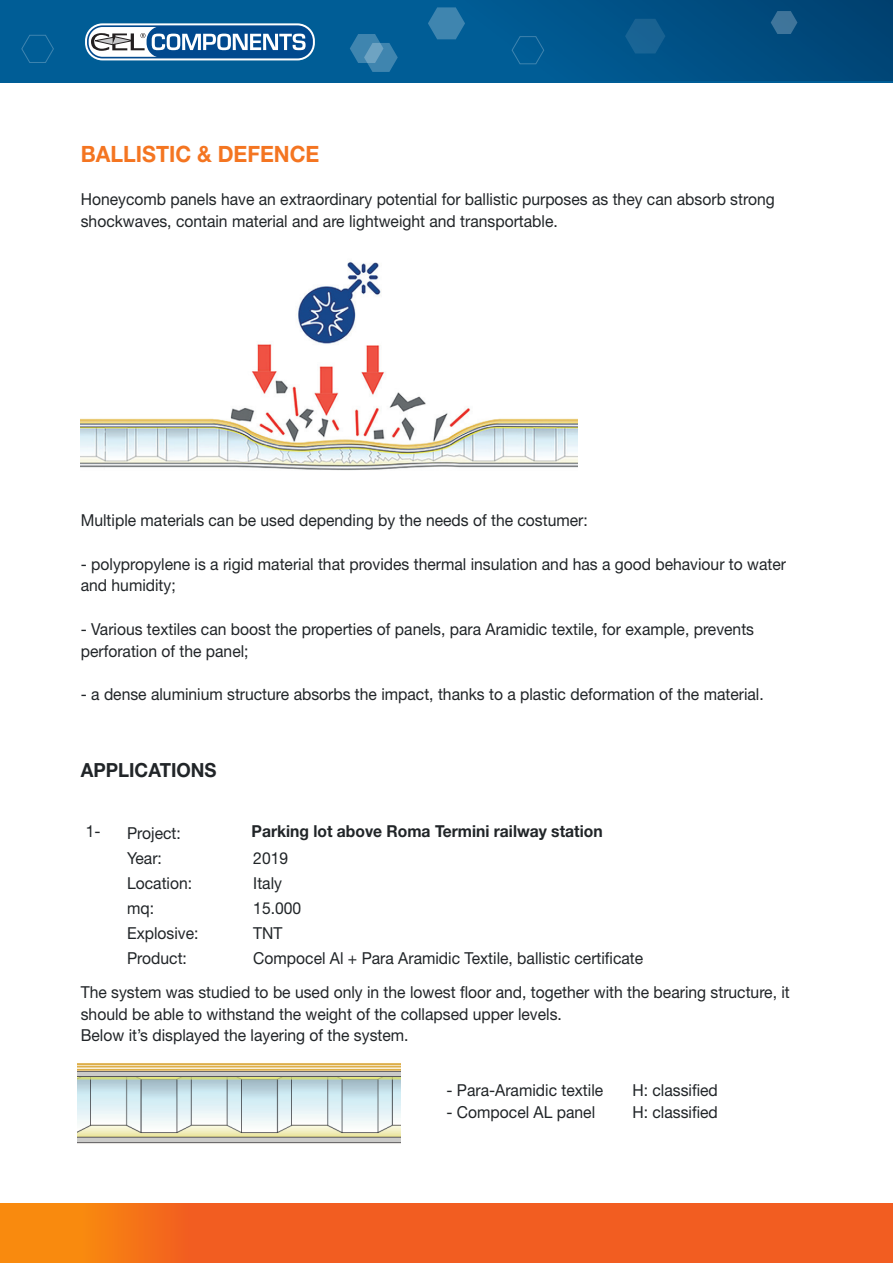
<style>
.page{position:relative;width:893px;height:1263px;background:#fff}
.page>*{position:absolute;margin:0;border:0;box-sizing:border-box;transform-origin:0 0}
.t1{font:700 22.5px "Helvetica Neue";color:#f47521;scale:.95 1}
.t2{font:700 19.5px "Helvetica Neue";color:#212528;scale:.95 1}
.t3{font:16.5px/21.8px "Helvetica Neue";color:#212528;scale:.95 1}
.t4{font:700 16.5px "Helvetica Neue";color:#212528;scale:.95 1}
</style>
<div class="page">
<div style="left:0;top:1203px;width:893px;height:60px;background:#f25d21"></div>
<div style="left:0;top:1203px;width:189px;height:60px;background:linear-gradient(to right,#fb9509,#f3661d)"></div>
<div style="left:0;top:0;width:893px;height:83px;background:#005d96"></div>
<div style="left:0;top:0;width:893px;height:81px;background:linear-gradient(to right,#0366a0,#004a7d)"></div>
<svg style="left:625px;top:19px;width:40px;height:34px"></svg>
<svg style="left:21px;top:34px;width:34px;height:29px"></svg>
<svg style="left:511px;top:35px;width:34px;height:30px"></svg>
<svg style="left:350px;top:34px;width:48px;height:38px"></svg>
<svg style="left:771px;top:11px;width:26px;height:23px"></svg>
<svg style="left:428px;top:7px;width:37px;height:32px"></svg>
<div style="left:85px;top:23px;width:230px;height:37px;border:6px solid #fff;border-radius:15px"></div>
<div style="left:88px;top:26px;width:224px;height:32px;background:#fff;border-radius:15px"></div>
<div style="left:87px;top:25px;width:226px;height:33px;border:2px solid #01498e;border-radius:15px"></div>
<div style="left:147px;top:26px;width:165px;height:32px;background:#01498e;border-radius:15px"></div>
<svg style="left:152px;top:34px;width:154px;height:16px"></svg>
<svg style="left:91px;top:33px;width:55px;height:18px"></svg>
<img style="left:78px;top:1063px;width:322px;height:81px">
<img style="left:81px;top:261px;width:496px;height:210px">
<h1 class="t1" style="left:81px;top:140px;width:253px">BALLISTIC &amp; DEFENCE</h1>
<p class="t3" style="left:81px;top:188px;width:732px">Honeycomb panels have an extraordinary potential for ballistic purposes as they can absorb strong shockwaves, contain material and are lightweight and transportable.</p>
<p class="t3" style="left:81px;top:509px;width:535px">Multiple materials can be used depending by the needs of the costumer:</p>
<p class="t3" style="left:81px;top:553px;width:744px">- polypropylene is a rigid material that provides thermal insulation and has a good behaviour to water and humidity;</p>
<p class="t3" style="left:81px;top:618px;width:710px">- Various textiles can boost the properties of panels, para Aramidic textile, for example, prevents perforation of the panel;</p>
<p class="t3" style="left:81px;top:683px;width:720px">- a dense aluminium structure absorbs the impact, thanks to a plastic deformation of the material.</p>
<p class="t2" style="left:81px;top:757px;width:144px">APPLICATIONS</p>
<p class="t3" style="left:86px;top:820px;width:17px">1-</p>
<p class="t3" style="left:127px;top:822px;width:58px">Project:</p>
<p class="t4" style="left:252px;top:821px;width:371px">Parking lot above Roma Termini railway station</p>
<p class="t3" style="left:127px;top:847px;width:38px">Year:</p>
<p class="t3" style="left:253px;top:847px;width:38px">2019</p>
<p class="t3" style="left:127px;top:872px;width:70px">Location:</p>
<p class="t3" style="left:253px;top:872px;width:32px">Italy</p>
<p class="t3" style="left:127px;top:897px;width:30px">mq:</p>
<p class="t3" style="left:253px;top:897px;width:52px">15.000</p>
<p class="t3" style="left:127px;top:922px;width:77px">Explosive:</p>
<p class="t3" style="left:253px;top:922px;width:32px">TNT</p>
<p class="t3" style="left:127px;top:947px;width:64px">Product:</p>
<p class="t3" style="left:81px;top:941px;width:748px;line-height:34px;text-indent:172px">Compocel Al + Para Aramidic Textile, ballistic certificate<br>The system was studied to be used only in the lowest floor and, together with the bearing structure, it</p>
<p class="t3" style="left:81px;top:1003px;width:508px">should be able to withstand the weight of the collapsed upper levels.<br>Below it’s displayed the layering of the system.</p>
<p class="t3" style="left:446px;top:1079px;width:166px">- Para-Aramidic textile</p>
<p class="t3" style="left:632px;top:1079px;width:91px">H: classified</p>
<p class="t3" style="left:446px;top:1101px;width:158px">- Compocel AL panel</p>
<p class="t3" style="left:632px;top:1101px;width:91px">H: classified</p>
</div>
